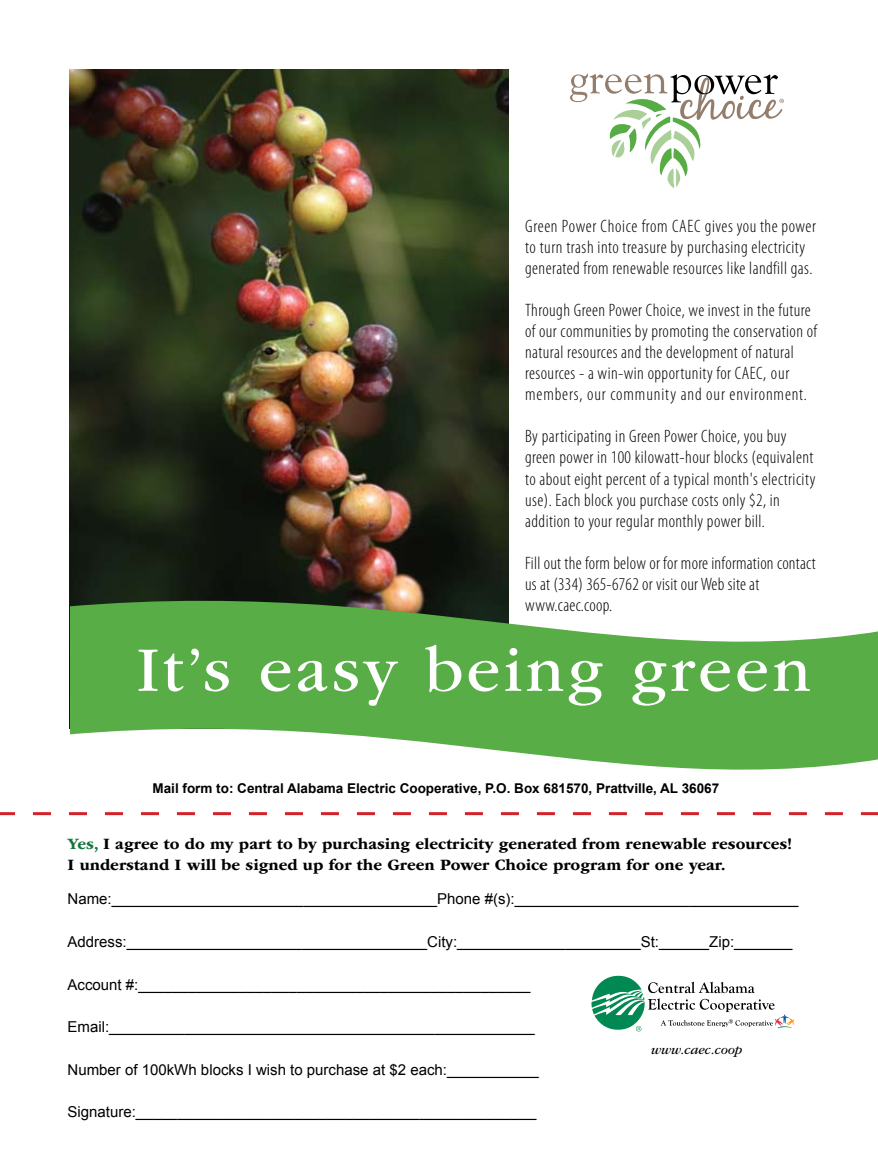
<style>
.page{position:relative;width:878px;height:1175px;background:#fff}
.page>*{position:absolute;margin:0;border:0;box-sizing:border-box;transform-origin:0 0}
.t1{font:66px "ITC Garamond Std";letter-spacing:.05em;color:#fff}
.t2{font:300 condensed 18px/21px "Myriad Pro";letter-spacing:.025em;color:#000}
.t3{font:700 16.5px/21.3px "ITC Garamond Std";color:#000}
.t4{font:15px "Arial";color:#000}
.t5{font:700 13.5px "Arial";color:#000}
.t6{font:italic 13.5px "ITC Garamond Std";color:#000}
.s1{color:#14753e}
</style>
<div class="page">
<img style="left:69px;top:69px;width:439px;height:659px">
<svg style="left:570px;top:73px;width:213px;height:115px"></svg>
<svg style="left:70px;top:601px;width:807px;height:168px;fill:#58ad47"></svg>
<svg style="left:591px;top:975px;width:203px;height:56px"></svg>
<svg style="left:0;top:812px;width:878px;height:3px"></svg>
<p class="t2" style="left:525px;top:216px;width:292px">Green Power Choice from CAEC gives you the power to turn trash into treasure by purchasing electricity generated from renewable resources like landfill gas.</p>
<p class="t2" style="left:525px;top:300px;width:293px">Through Green Power Choice, we invest in the future of our communities by promoting the conservation of natural resources and the development of natural resources - a win-win opportunity for CAEC, our members, our community and our environment.</p>
<p class="t2" style="left:525px;top:426px;width:292px">By participating in Green Power Choice, you buy green power in 100 kilowatt-hour blocks (equivalent to about eight percent of a typical month's electricity use). Each block you purchase costs only $2, in addition to your regular monthly power bill.</p>
<p class="t2" style="left:525px;top:552px;width:292px">Fill out the form below or for more information contact us at (334) 365-6762 or visit our Web site at www.caec.coop.</p>
<h1 class="t1" style="left:136px;top:634px;width:675px">It’s easy being green</h1>
<p class="t5" style="left:152px;top:780px;width:568px">Mail form to: Central Alabama Electric Cooperative, P.O. Box 681570, Prattville, AL 36067</p>
<p class="t3" style="left:68px;top:833px;width:726px"><span class="s1">Yes,</span> I agree to do my part to by purchasing electricity generated from renewable resources!<br>I understand I will be signed up for the Green Power Choice program for one year.</p>
<p class="t4" style="left:68px;top:890px;width:732px">Name:_______________________________________Phone #(s):__________________________________</p>
<p class="t4" style="left:68px;top:933px;width:726px">Address:____________________________________City:______________________St:______Zip:_______</p>
<p class="t4" style="left:68px;top:976px;width:464px">Account #:_______________________________________________</p>
<p class="t4" style="left:68px;top:1018px;width:469px">Email:___________________________________________________</p>
<p class="t4" style="left:68px;top:1061px;width:473px">Number of 100kWh blocks I wish to purchase at $2 each:___________</p>
<p class="t4" style="left:68px;top:1103px;width:470px">Signature:________________________________________________</p>
<p class="t6" style="left:650px;top:1042px;width:93px">www.caec.coop</p>
</div>
